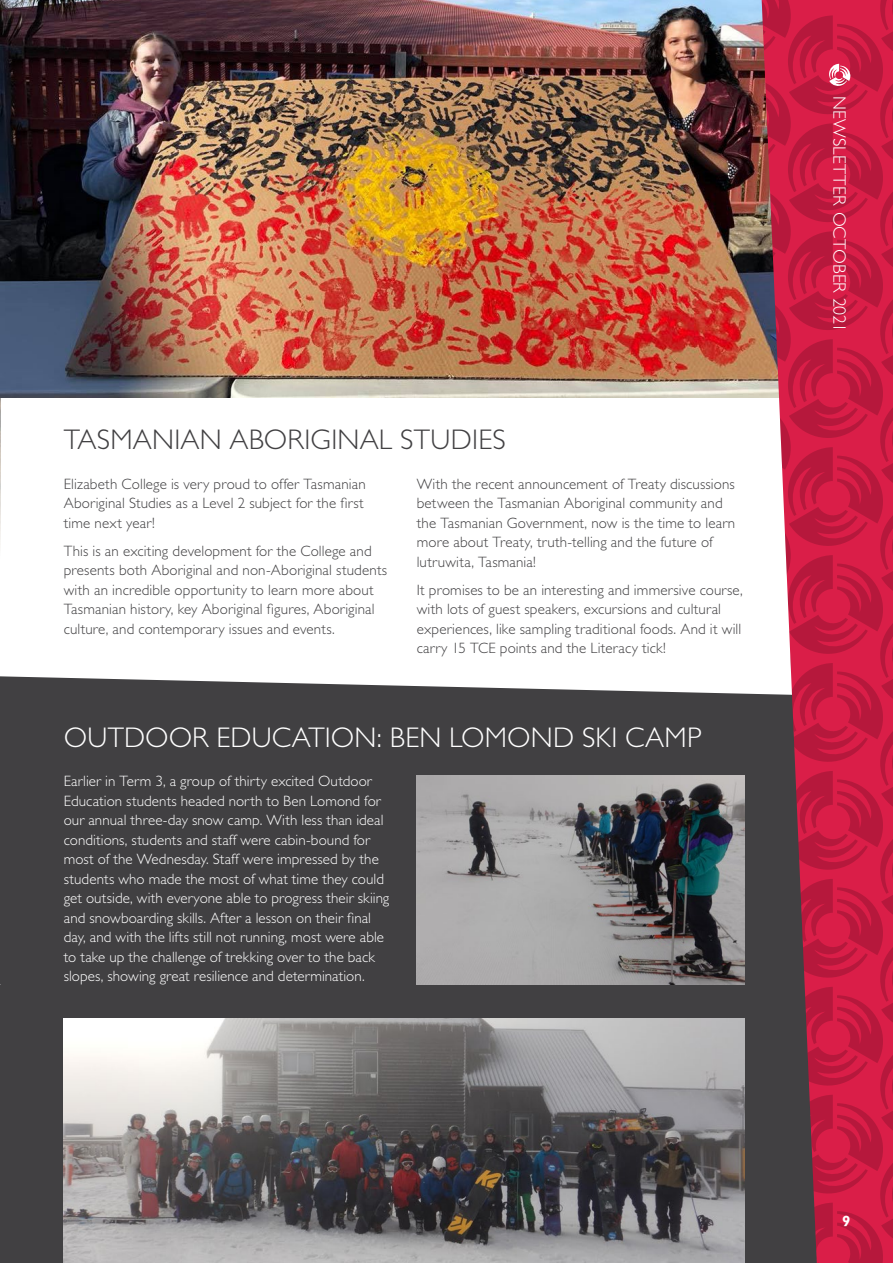
<style>
.page{position:relative;width:893px;height:1263px;background:#fff}
.page>*{position:absolute;margin:0;border:0;box-sizing:border-box;transform-origin:0 0}
.t1{font:300 28.5px "Gill Sans Std";letter-spacing:.005em;color:#fff}
.t2{font:300 28.5px "Gill Sans Std";letter-spacing:.005em;color:#414042}
.t3{font:300 18px "Gill Sans Std";letter-spacing:.005em;color:#fff}
.t4{font:300 15px/19.5px "Gill Sans Std";letter-spacing:.01em;color:#414042}
.t5{font:300 15px/19.5px "Gill Sans Std";letter-spacing:.005em;color:#fff}
.t6{font:700 15px "Gill Sans Std";color:#fff}
</style>
<div class="page">
<div style="left:0;top:676px;width:761px;height:587px;background:#414042"></div>
<svg style="left:0;top:676px;width:3px;height:312px"></svg>
<svg style="left:0;top:397px;width:2px;height:148px"></svg>
<img style="left:0;top:0;width:761px;height:397px">
<img style="left:64px;top:1018px;width:680px;height:245px">
<img style="left:417px;top:776px;width:327px;height:209px">
<svg style="left:761px;top:0;width:132px;height:1263px;background:#b62c4b"></svg>
<h1 class="t2" style="left:64px;top:423px;width:444px">TASMANIAN ABORIGINAL STUDIES</h1>
<p class="t4" style="left:64px;top:474px;width:303px">Elizabeth College is very proud to offer Tasmanian<br>Aboriginal Studies as a Level 2 subject for the first time next year!</p>
<p class="t4" style="left:64px;top:541px;width:325px">This is an exciting development for the College and presents both Aboriginal and non-Aboriginal students with an incredible opportunity to learn more about Tasmanian history, key Aboriginal figures, Aboriginal culture, and contemporary issues and events.</p>
<p class="t4" style="left:417px;top:474px;width:320px">With the recent announcement of Treaty discussions between the Tasmanian Aboriginal community and the Tasmanian Government, now is the time to learn more about Treaty, truth-telling and the future of lutruwita, Tasmania!</p>
<p class="t4" style="left:417px;top:580px;width:328px">It promises to be an interesting and immersive course, with lots of guest speakers, excursions and cultural experiences, like sampling traditional foods. And it will carry 15 TCE points and the Literacy tick!</p>
<h1 class="t1" style="left:64px;top:722px;width:639px">OUTDOOR EDUCATION: BEN LOMOND SKI CAMP</h1>
<p class="t5" style="left:64px;top:771px;width:327px">Earlier in Term 3, a group of thirty excited Outdoor Education students headed north to Ben Lomond for our annual three-day snow camp. With less than ideal conditions, students and staff were cabin-bound for most of the Wednesday. Staff were impressed by the students who made the most of what time they could get outside, with everyone able to progress their skiing and snowboarding skills. After a lesson on their final day, and with the lifts still not running, most were able to take up the challenge of trekking over to the back slopes, showing great resilience and determination.</p>
<p class="t3" style="left:850px;top:96px;width:238px;rotate:90deg">NEWSLETTER OCTOBER 2021</p>
<p class="t6" style="left:842px;top:1212px;width:10px">9</p>
</div>
